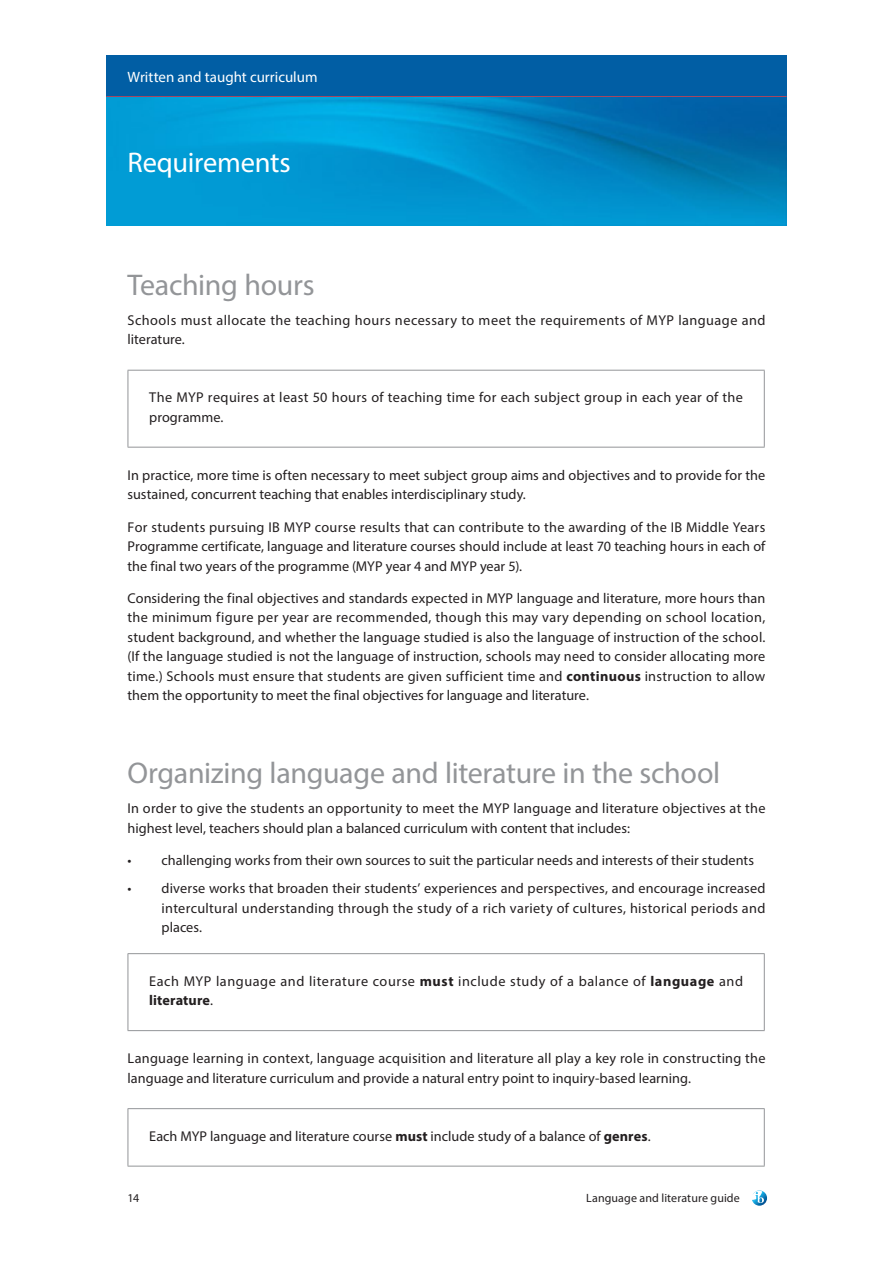
<style>
.page{position:relative;width:893px;height:1263px;background:#fff}
.page>*{position:absolute;margin:0;border:0;box-sizing:border-box;transform-origin:0 0}
.Heading_3{font:30px "Myriad Pro";letter-spacing:-.01em;color:#939598}
.Heading_2{font:28.5px "Myriad Pro";letter-spacing:-.01em;color:#fff}
.Heading_1{font:15px "Myriad Pro";color:#fff}
.Body{font:14.25px/19.5px "Myriad Pro";letter-spacing:.005em;color:#231f20}
.Note_body{font:14.25px/19.5px "Myriad Pro";letter-spacing:.025em;color:#231f20}
.Body-2{font:14.25px/19.5px "Myriad Pro";letter-spacing:.03em;color:#231f20}
.Note_body-2{font:14.25px "Myriad Pro";color:#231f20}
.t1{font:12px "Myriad Pro";letter-spacing:.005em;color:#231f20}
.s1{font-weight:700}
</style>
<div class="page">
<div style="left:106px;top:55px;width:681px;height:43px;background:#015ea4"></div>
<hr style="left:106px;top:96px;width:681px;height:3px;background:#ee3d43">
<svg style="left:752px;top:1190px;width:15px;height:16px"></svg>
<img style="left:106px;top:98px;width:681px;height:127px">
<hr style="left:128px;top:370px;width:637px;height:1px;background:#939598">
<hr style="left:128px;top:371px;width:1px;height:76px;background:#939598">
<hr style="left:764px;top:371px;width:1px;height:76px;background:#939598">
<hr style="left:128px;top:447px;width:637px;height:1px;background:#939598">
<hr style="left:128px;top:953px;width:637px;height:1px;background:#939598">
<hr style="left:128px;top:954px;width:1px;height:76px;background:#939598">
<hr style="left:764px;top:954px;width:1px;height:76px;background:#939598">
<hr style="left:128px;top:1030px;width:637px;height:1px;background:#939598">
<hr style="left:128px;top:1108px;width:637px;height:1px;background:#939598">
<hr style="left:128px;top:1109px;width:1px;height:57px;background:#939598">
<hr style="left:764px;top:1109px;width:1px;height:57px;background:#939598">
<hr style="left:128px;top:1166px;width:637px;height:1px;background:#939598">
<p class="Heading_1" style="left:128px;top:67px;width:191px">Written and taught curriculum</p>
<p class="Heading_2" style="left:128px;top:145px;width:165px">Requirements</p>
<p class="Heading_3" style="left:128px;top:266px;width:189px">Teaching hours</p>
<p class="Body-2" style="left:128px;top:310px;width:639px">Schools must allocate the teaching hours necessary to meet the requirements of MYP language and literature.</p>
<p class="Note_body" style="left:149px;top:387px;width:595px">The MYP requires at least 50 hours of teaching time for each subject group in each year of the programme.</p>
<p class="Body" style="left:128px;top:465px;width:639px">In practice, more time is often necessary to meet subject group aims and objectives and to provide for the sustained, concurrent teaching that enables interdisciplinary study.</p>
<p class="Body" style="left:128px;top:517px;width:639px;text-align:justify">For students pursuing IB MYP course results that can contribute to the awarding of the IB Middle Years Programme certificate, language and literature courses should include at least 70 teaching hours in each of the final two years of the programme (MYP year 4 and MYP year 5).</p>
<p class="Body" style="left:128px;top:588px;width:639px;text-align:justify">Considering the final objectives and standards expected in MYP language and literature, more hours than the minimum figure per year are recommended, though this may vary depending on school location, student background, and whether the language studied is also the language of instruction of the school. (If the language studied is not the language of instruction, schools may need to consider allocating more time.) Schools must ensure that students are given sufficient time and <span class="s1">continuous</span> instruction to allow them the opportunity to meet the final objectives for language and literature.</p>
<p class="Heading_3" style="left:128px;top:754px;width:594px">Organizing language and literature in the school</p>
<p class="Body" style="left:128px;top:798px;width:639px">In order to give the students an opportunity to meet the MYP language and literature objectives at the highest level, teachers should plan a balanced curriculum with content that includes:</p>
<p class="Body" style="left:128px;top:850px;width:628px">• challenging works from their own sources to suit the particular needs and interests of their students</p>
<p class="Body" style="left:162px;top:878px;width:605px;text-align:justify;text-indent:-34px">• diverse works that broaden their students’ experiences and perspectives, and encourage increased intercultural understanding through the study of a rich variety of cultures, historical periods and places.</p>
<p class="Note_body" style="left:149px;top:971px;width:595px">Each MYP language and literature course <span class="s1">must</span> include study of a balance of <span class="s1">language</span> and <span class="s1">literature</span>.</p>
<p class="Body" style="left:128px;top:1048px;width:639px">Language learning in context, language acquisition and literature all play a key role in constructing the language and literature curriculum and provide a natural entry point to inquiry-based learning.</p>
<p class="Note_body-2" style="left:149px;top:1127px;width:503px">Each MYP language and literature course <span class="s1">must</span> include study of a balance of <span class="s1">genres</span>.</p>
<p class="t1" style="left:128px;top:1190px;width:13px">14</p>
<p class="t1" style="left:586px;top:1190px;width:155px">Language and literature guide</p>
</div>
